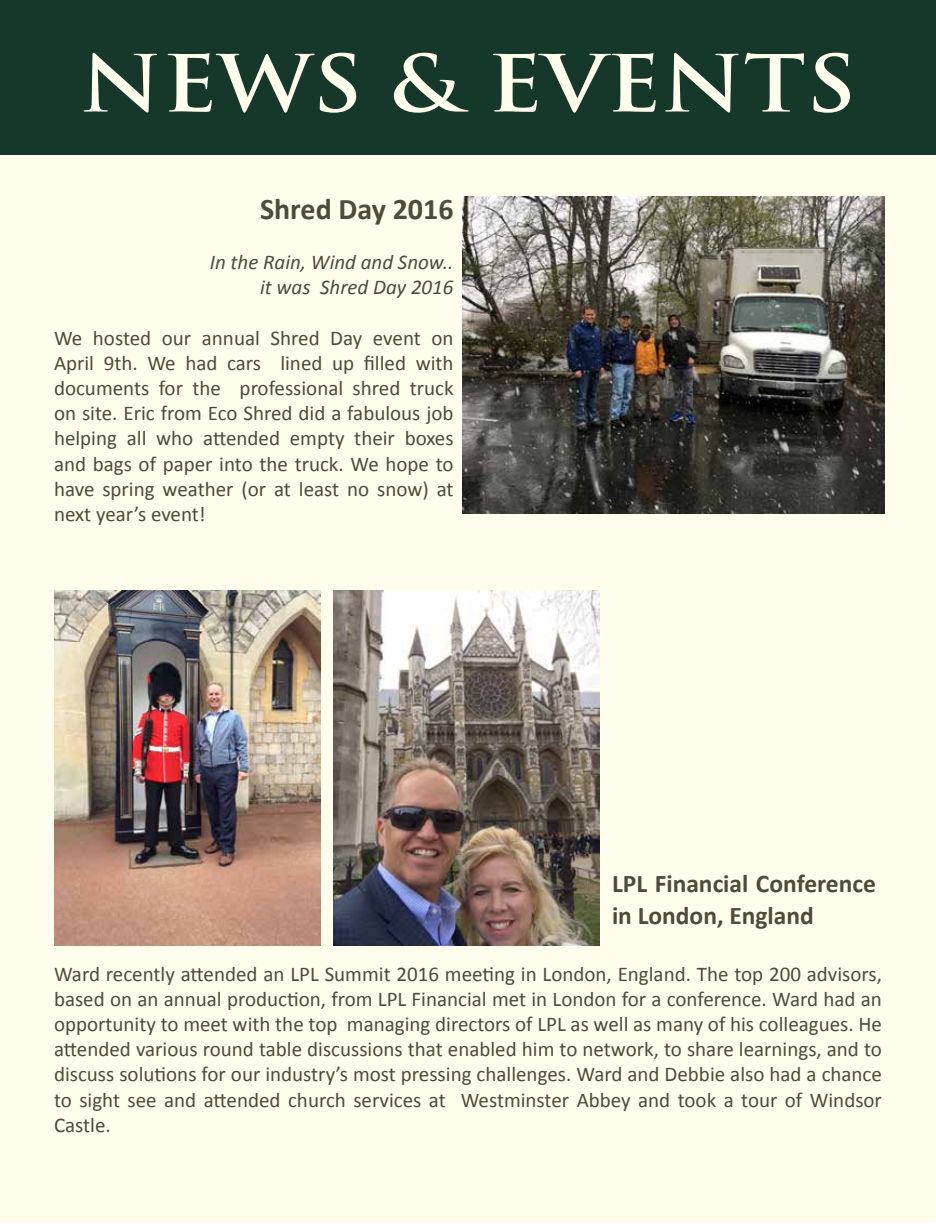
<style>
.page{position:relative;width:936px;height:1224px;background:#fff}
.page>*{position:absolute;margin:0;border:0;box-sizing:border-box;transform-origin:0 0}
.t1{font:700 76.5px "Trajan Pro";color:#fffdec;scale:1.14 1}
.t2{font:700 30px "Calibri";color:#4d4b3c}
.t3{font:700 25.5px/32.4px "Calibri";color:#4d4b3c}
.t4{font:21px/25.2px "Calibri";color:#4d4b3c;text-align:justify}
.t5{font:italic 21px/25.2px "Calibri";color:#4d4b3c;text-align:right}
</style>
<div class="page">
<div style="left:0;top:1px;width:935px;height:1222px;background:#fffdec"></div>
<div style="left:0;top:0;width:936px;height:155px;background:#15382a"></div>
<img style="left:54px;top:591px;width:266px;height:355px">
<img style="left:334px;top:591px;width:266px;height:355px">
<img style="left:462px;top:196px;width:423px;height:317px">
<h1 class="t1" style="left:80px;top:36px;width:683px">NEWS &amp; EVENTS</h1>
<h2 class="t2" style="left:260px;top:190px;width:195px">Shred Day 2016</h2>
<p class="t5" style="left:210px;top:249px;width:245px">In the Rain, Wind and Snow.. it was Shred Day 2016</p>
<p class="t4" style="left:54px;top:325px;width:401px">We hosted our annual Shred Day event on April 9th. We had cars lined up filled with documents for the professional shred truck on site. Eric from Eco Shred did a fabulous job helping all who attended empty their boxes and bags of paper into the truck. We hope to have spring weather (or at least no snow) at next year’s event!</p>
<p class="t3" style="left:612px;top:867px;width:265px">LPL Financial Conference in London, England</p>
<p class="t4" style="left:54px;top:961px;width:830px">Ward recently attended an LPL Summit 2016 meeting in London, England. The top 200 advisors, based on an annual production, from LPL Financial met in London for a conference. Ward had an opportunity to meet with the top managing directors of LPL as well as many of his colleagues. He attended various round table discussions that enabled him to network, to share learnings, and to discuss solutions for our industry’s most pressing challenges. Ward and Debbie also had a chance to sight see and attended church services at Westminster Abbey and took a tour of Windsor Castle.</p>
</div>
